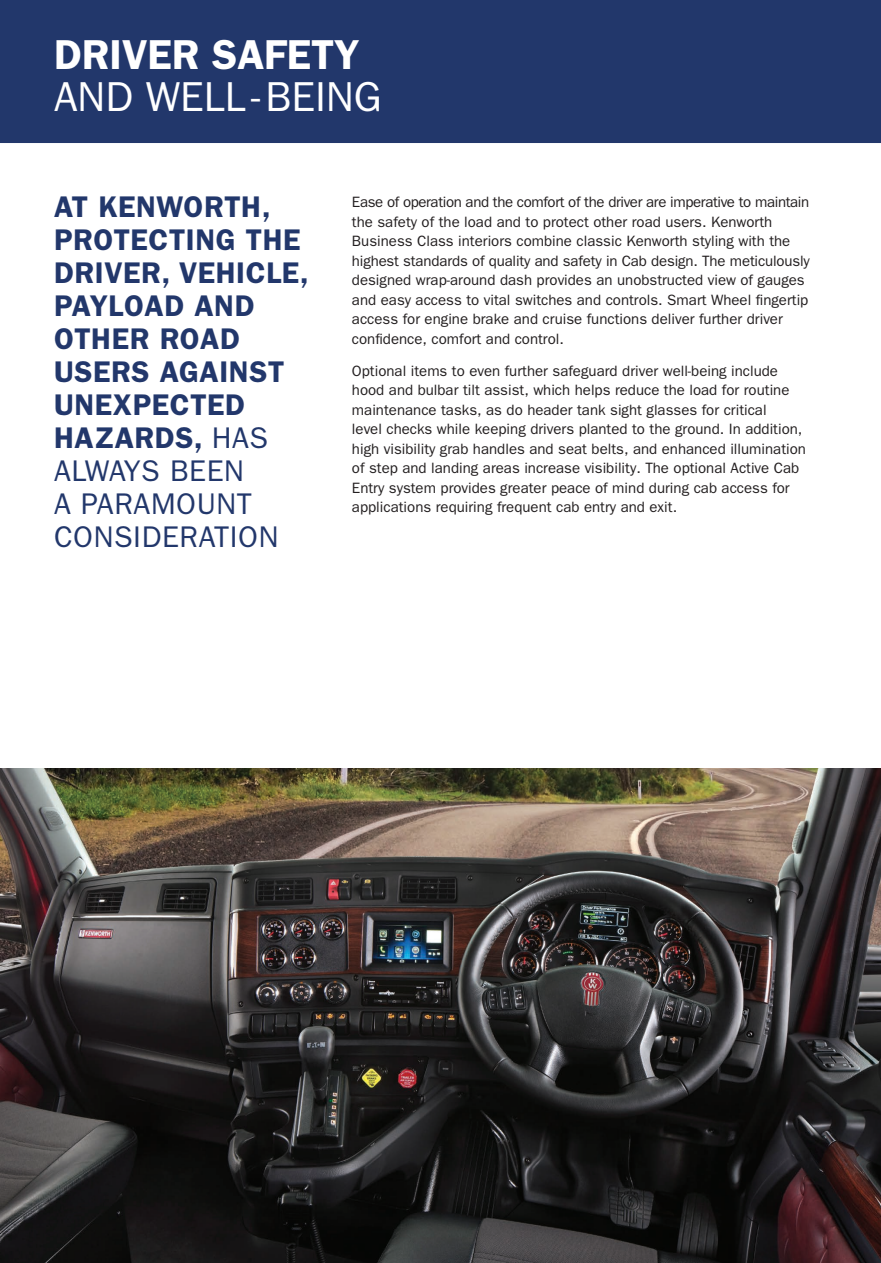
<style>
.page{position:relative;width:881px;height:1263px;background:#fff}
.page>*{position:absolute;margin:0;border:0;box-sizing:border-box;transform-origin:0 0}
.t1{font:42px "ITC Franklin Gothic Std";color:#fff}
.t2{font:600 42px "ITC Franklin Gothic Std";color:#fff}
.t3{font:600 30px/33px "ITC Franklin Gothic Std";letter-spacing:.02em;color:#22376b}
.t4{font:15px/19.5px "ITC Franklin Gothic Std";color:#231f20}
.s1{font-weight:400}
</style>
<div class="page">
<div style="left:0;top:0;width:880px;height:143px;background:#22376b"></div>
<img style="left:0;top:768px;width:880px;height:495px">
<h1 class="t2" style="left:54px;top:30px;width:306px">DRIVER SAFETY</h1>
<h1 class="t1" style="left:54px;top:73px;width:329px">AND WELL-BEING</h1>
<h2 class="t3" style="left:54px;top:191px;width:256px">AT KENWORTH,<br>PROTECTING THE<br>DRIVER, VEHICLE,<br>PAYLOAD AND<br>OTHER ROAD<br>USERS AGAINST<br>UNEXPECTED<br>HAZARDS, <span class="s1">HAS<br>ALWAYS BEEN<br>A PARAMOUNT<br>CONSIDERATION</span></h2>
<p class="t4" style="left:352px;top:192px;width:459px">Ease of operation and the comfort of the driver are imperative to maintain the safety of the load and to protect other road users. Kenworth Business Class interiors combine classic Kenworth styling with the highest standards of quality and safety in Cab design. The meticulously designed wrap-around dash provides an unobstructed view of gauges and easy access to vital switches and controls. Smart Wheel fingertip access for engine brake and cruise functions deliver further driver confidence, comfort and control.</p>
<p class="t4" style="left:352px;top:361px;width:455px">Optional items to even further safeguard driver well-being include hood and bulbar tilt assist, which helps reduce the load for routine maintenance tasks, as do header tank sight glasses for critical<br>level checks while keeping drivers planted to the ground. In addition, high visibility grab handles and seat belts, and enhanced illumination of step and landing areas increase visibility. The optional Active Cab Entry system provides greater peace of mind during cab access for applications requiring frequent cab entry and exit.</p>
</div>
